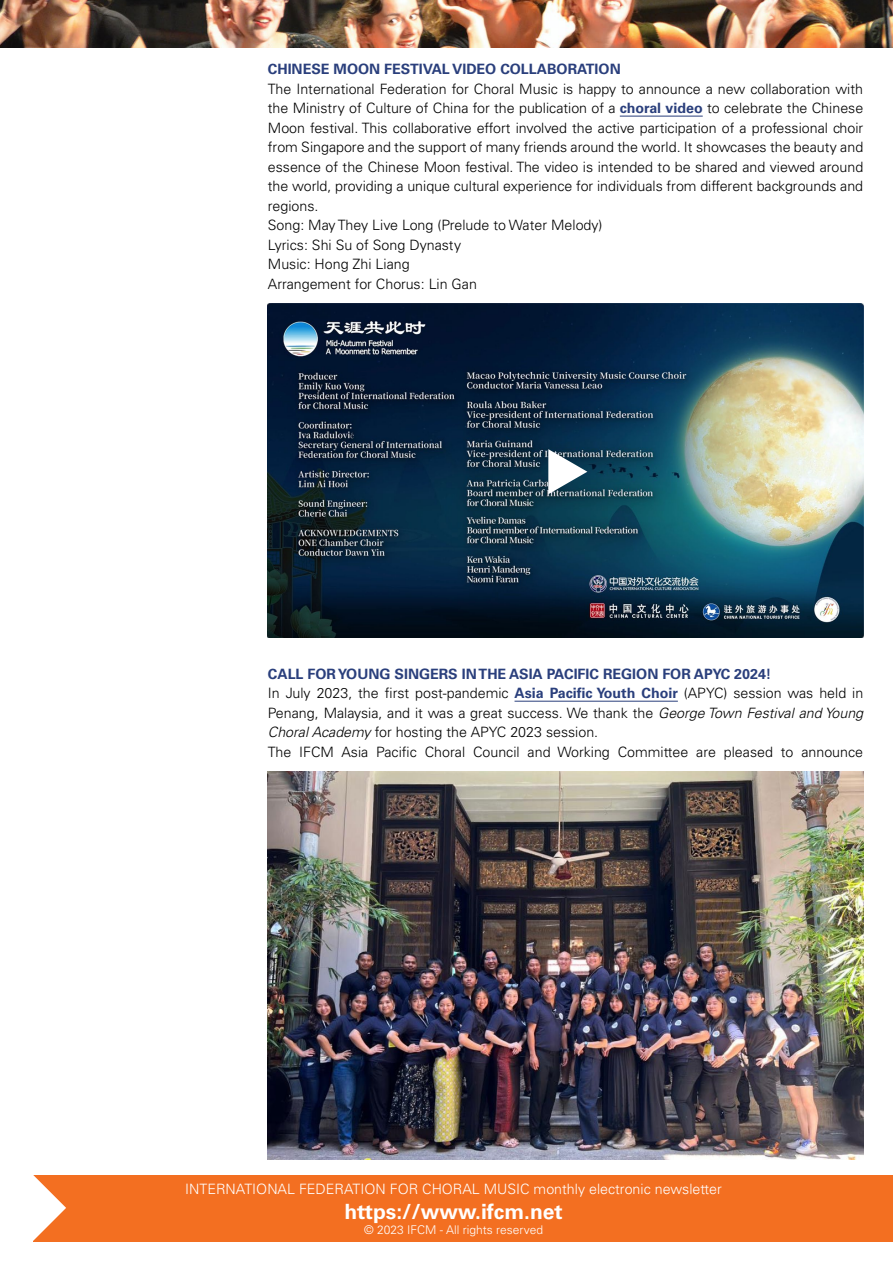
<style>
.page{position:relative;width:893px;height:1263px;background:#fff}
.page>*{position:absolute;margin:0;border:0;box-sizing:border-box;transform-origin:0 0}
.t1{font:700 21px "Univers LT Std";color:#fff}
.t2{font:300 14.25px/19.5px "Univers LT Std";color:#000}
.t3{font:300 14.25px "Univers LT Std";color:#fff}
.t4{font:700 14.25px "Univers LT Std";color:#2a3f7c}
.t5{font:300 12px "Univers LT Std";color:#fff}
.s1{font-weight:700;color:#2a3f7c}
.s2{font-style:italic}
</style>
<div class="page">
<hr style="left:620px;top:116px;width:83px;height:1px;background:#2a3f7c">
<hr style="left:514px;top:701px;width:164px;height:1px;background:#2a3f7c">
<div style="left:33px;top:1176px;width:860px;height:66px;background:#f36f21"></div>
<svg style="left:33px;top:1175px;width:33px;height:66px"></svg>
<img style="left:268px;top:303px;width:595px;height:334px">
<img style="left:0;top:0;width:893px;height:48px">
<img style="left:268px;top:772px;width:595px;height:387px">
<svg style="left:548px;top:448px;width:39px;height:46px;background:#1a4156"></svg>
<p class="t4" style="left:268px;top:61px;width:354px">CHINESE MOON FESTIVAL VIDEO COLLABORATION</p>
<p class="t2" style="left:268px;top:79px;width:597px">The International Federation for Choral Music is happy to announce a new collaboration with the Ministry of Culture of China for the publication of a <span class="s1">choral video</span> to celebrate the Chinese Moon festival. This collaborative effort involved the active participation of a professional choir from Singapore and the support of many friends around the world. It showcases the beauty and essence of the Chinese Moon festival. The video is intended to be shared and viewed around the world, providing a unique cultural experience for individuals from different backgrounds and regions.<br>Song: May They Live Long (Prelude to Water Melody)<br>Lyrics: Shi Su of Song Dynasty<br>Music: Hong Zhi Liang<br>Arrangement for Chorus: Lin Gan</p>
<p class="t2" style="left:268px;top:664px;width:597px"><span class="s1">CALL FOR YOUNG SINGERS IN THE ASIA PACIFIC REGION FOR APYC 2024!<br></span>In July 2023, the first post-pandemic <span class="s1">Asia Pacific Youth Choir</span> (APYC) session was held in Penang, Malaysia, and it was a great success. We thank the <span class="s2">George Town Festival and Young Choral Academy</span> for hosting the APYC 2023 session.<br>The IFCM Asia Pacific Choral Council and Working Committee are pleased to announce</p>
<p class="t3" style="left:185px;top:1180px;width:538px">INTERNATIONAL FEDERATION FOR CHORAL MUSIC monthly electronic newsletter</p>
<h1 class="t1" style="left:344px;top:1200px;width:220px">https://www.ifcm.net</h1>
<p class="t5" style="left:364px;top:1222px;width:180px">© 2023 IFCM - All rights reserved</p>
</div>
